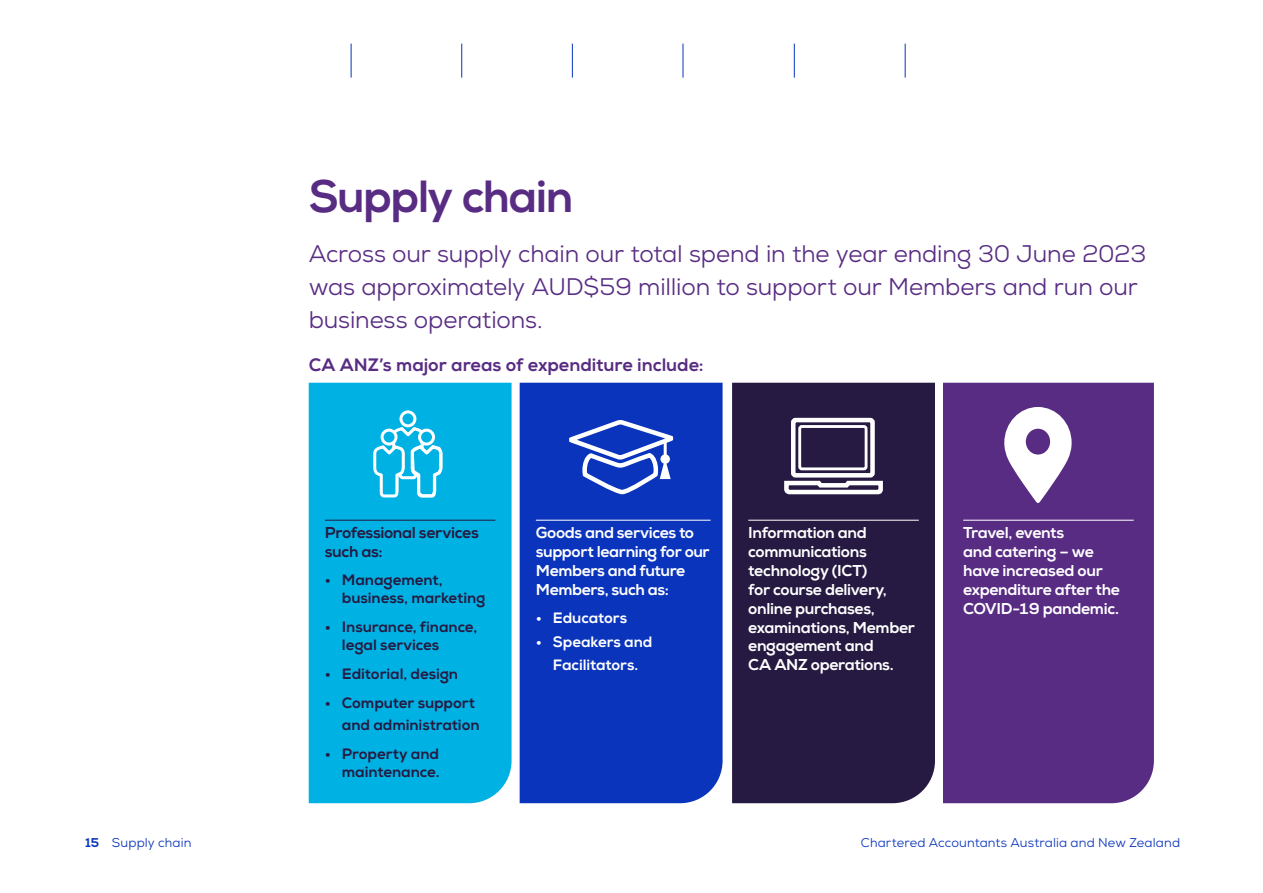
<style>
.page{position:relative;width:1263px;height:893px;background:#fff}
.page>*{position:absolute;margin:0;border:0;box-sizing:border-box;transform-origin:0 0}
.Heading_1{font:800 45px "Nexa";letter-spacing:-.035em;color:#582c83}
.Intro_paragraph{font:24px/33px "Nexa";letter-spacing:-.005em;color:#582c83}
.Heading_3{font:800 18px "Nexa";letter-spacing:-.005em;color:#582c83}
.Marketo_Header{font:800 15.75px/18.9px "Nexa";letter-spacing:-.025em;color:#fff}
.Marketo_Header-2{font:800 15.75px/18.9px "Nexa";letter-spacing:-.02em;color:#261a42}
.t1{font:800 15px/18px "Nexa";letter-spacing:-.005em;color:#261a42}
.t2{font:800 15px/22.5px "Nexa";letter-spacing:-.005em;color:#fff;text-align:center}
.t3{font:12.75px "Nexa";letter-spacing:.01em;color:#0934bb}
.s1{font-weight:800}
</style>
<div class="page">
<div style="left:309px;top:383px;width:203px;height:420px;background:#00b2e3"></div>
<div style="left:520px;top:383px;width:202px;height:420px;background:#0934bb"></div>
<div style="left:732px;top:383px;width:203px;height:420px;background:#261a42"></div>
<div style="left:943px;top:383px;width:211px;height:420px;background:#582c83"></div>
<hr style="left:325px;top:520px;width:170px;height:1px;background:#261a42">
<hr style="left:536px;top:520px;width:175px;height:1px;background:#fff">
<hr style="left:748px;top:520px;width:171px;height:1px;background:#fff">
<hr style="left:963px;top:520px;width:171px;height:1px;background:#fff">
<svg style="left:1004px;top:407px;width:67px;height:96px"></svg>
<svg style="left:565px;top:417px;width:112px;height:79px"></svg>
<div style="left:791px;top:418px;width:84px;height:60px;border:4px solid #fff;border-radius:2px"></div>
<div style="left:798px;top:425px;width:69px;height:45px;border:3px solid #fff;border-radius:2px"></div>
<svg style="left:782px;top:479px;width:103px;height:17px"></svg>
<div style="left:401px;top:412px;width:14px;height:14px;background:#00b2e3;border-radius:50%"></div>
<div style="left:399px;top:410px;width:17px;height:17px;border:3px solid #fff;border-radius:50%"></div>
<svg style="left:372px;top:425px;width:73px;height:75px"></svg>
<div style="left:420px;top:430px;width:13px;height:14px;background:#00b2e3;border-radius:50%"></div>
<div style="left:418px;top:429px;width:17px;height:17px;border:3px solid #fff;border-radius:50%"></div>
<hr style="left:351px;top:44px;width:1px;height:34px;background:#0934bb">
<hr style="left:461px;top:44px;width:1px;height:34px;background:#0934bb">
<hr style="left:683px;top:44px;width:1px;height:34px;background:#0934bb">
<hr style="left:572px;top:44px;width:1px;height:34px;background:#0934bb">
<hr style="left:794px;top:44px;width:1px;height:34px;background:#0934bb">
<hr style="left:905px;top:44px;width:1px;height:34px;background:#0934bb">
<p class="Heading_1" style="left:309px;top:169px;width:266px">Supply chain</p>
<p class="Intro_paragraph" style="left:309px;top:238px;width:839px">Across our supply chain our total spend in the year ending 30 June 2023 was approximately AUD$59 million to support our Members and run our business operations.</p>
<p class="Heading_3" style="left:309px;top:353px;width:396px">CA ANZ’s major areas of expenditure include:</p>
<p class="Marketo_Header-2" style="left:325px;top:524px;width:155px">Professional services such as:</p>
<p class="t1" style="left:342px;top:571px;width:145px;text-indent:-17px">• Management, business, marketing</p>
<p class="t1" style="left:342px;top:618px;width:137px;text-indent:-17px">• Insurance, finance, legal services</p>
<p class="t1" style="left:325px;top:665px;width:135px">• Editorial, design</p>
<p class="t1" style="left:325px;top:691px;width:156px;line-height:22.5px;text-align:right">• Computer support and administration</p>
<p class="t1" style="left:325px;top:745px;width:116px;text-align:right">• Property and maintenance.</p>
<p class="Marketo_Header" style="left:536px;top:524px;width:175px">Goods and services to support learning for our<br>Members and future<br>Members, such as:</p>
<p class="t2" style="left:536px;top:607px;width:93px">• Educators</p>
<p class="t2" style="left:536px;top:631px;width:118px">• Speakers and<br>Facilitators.</p>
<p class="Marketo_Header" style="left:748px;top:524px;width:168px">Information and communications technology (ICT)<br>for course delivery, online purchases, examinations, Member engagement and<br>CA ANZ operations.</p>
<p class="Marketo_Header" style="left:963px;top:524px;width:158px">Travel, events<br>and catering – we have increased our expenditure after the<br>COVID-19 pandemic.</p>
<p class="t3" style="left:85px;top:834px;width:108px"><span class="s1">15</span> Supply chain</p>
<p class="t3" style="left:861px;top:834px;width:321px">Chartered Accountants Australia and New Zealand</p>
</div>
